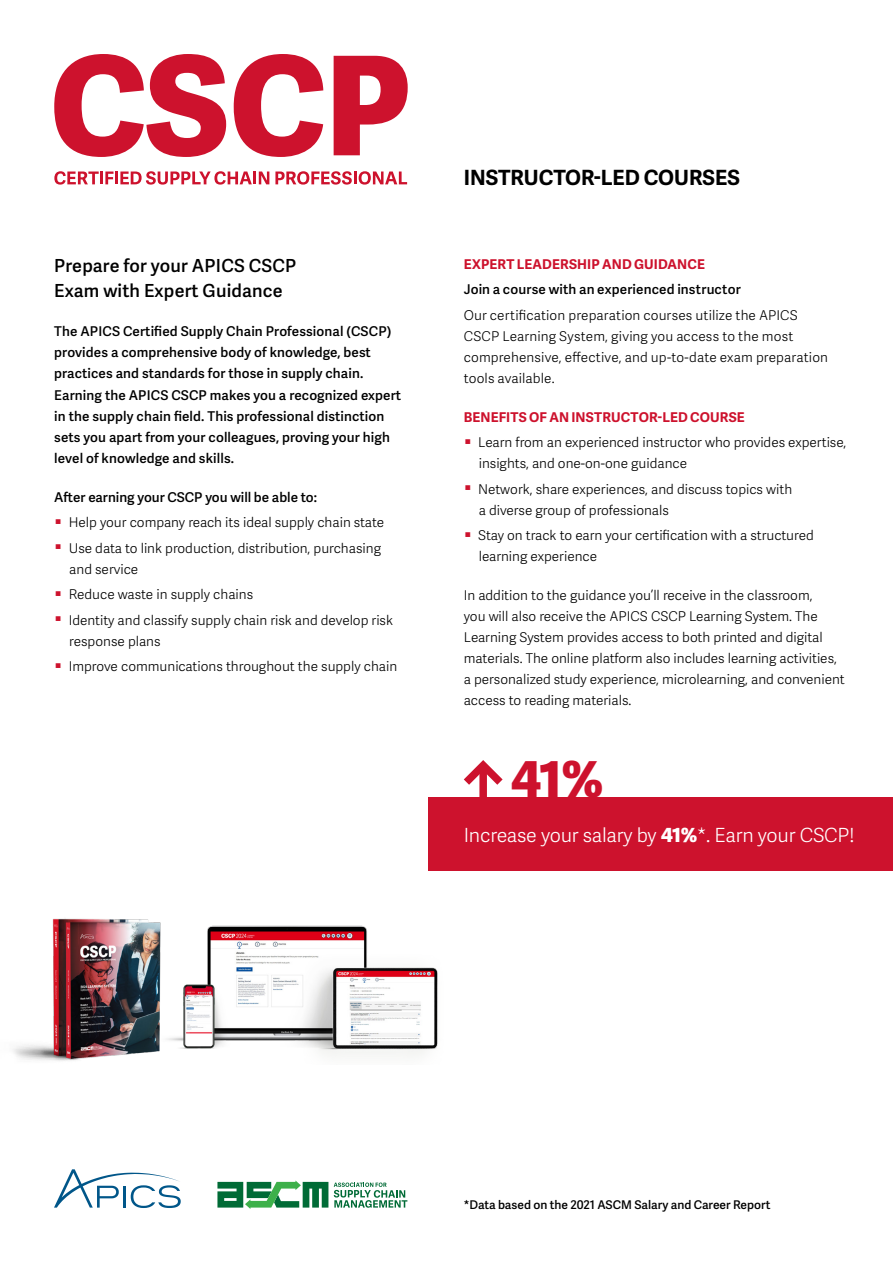
<style>
.page{position:relative;width:893px;height:1263px;background:#fff}
.page>*{position:absolute;margin:0;border:0;box-sizing:border-box;transform-origin:0 0}
.t1{font:800 49.5px "Adelle Sans";color:#cd122d}
.t2{font:700 21px "Adelle Sans";color:#000}
.t3{font:300 19.5px "Adelle Sans";letter-spacing:-.01em;color:#fff}
.t4{font:18px/25.5px "Adelle Sans Sb";letter-spacing:.01em;color:#000}
.t5{font:300 13.5px/21px "Adelle Sans";color:#000}
.t6{font:13.5px/21px "Adelle Sans Sb";letter-spacing:.01em;color:#000}
.t7{font:700 13.5px "Adelle Sans";letter-spacing:.01em;color:#cd122d}
.t8{font:12px "Adelle Sans Sb";color:#000}
.s1{color:#cd122d}
.s2{font-weight:700;color:#cd122d}
.s3{font-weight:800}
</style>
<div class="page">
<svg style="left:54px;top:54px;width:172px;height:103px"></svg>
<svg style="left:234px;top:54px;width:89px;height:103px"></svg>
<svg style="left:334px;top:56px;width:74px;height:99px"></svg>
<svg style="left:54px;top:171px;width:215px;height:14px"></svg>
<svg style="left:275px;top:171px;width:132px;height:14px"></svg>
<div style="left:428px;top:797px;width:465px;height:74px;background:#cd122d"></div>
<div style="left:479px;top:765px;width:8px;height:37px;background:#cd122d"></div>
<svg style="left:463px;top:760px;width:40px;height:33px"></svg>
<svg style="left:54px;top:1169px;width:127px;height:39px"></svg>
<svg style="left:334px;top:1182px;width:73px;height:26px"></svg>
<svg style="left:217px;top:1180px;width:111px;height:29px"></svg>
<img style="left:13px;top:918px;width:425px;height:143px">
<h3 class="t4" style="left:54px;top:252px;width:243px">Prepare for your APICS CSCP<br>Exam with Expert Guidance</h3>
<p class="t6" style="left:54px;top:321px;width:348px">The APICS Certified Supply Chain Professional (CSCP) provides a comprehensive body of knowledge, best practices and standards for those in supply chain.<br>Earning the APICS CSCP makes you a recognized expert in the supply chain field. This professional distinction sets you apart from your colleagues, proving your high level of knowledge and skills.</p>
<p class="t6" style="left:54px;top:486px;width:264px">After earning your CSCP you will be able to:</p>
<p class="t5" style="left:54px;top:509px;width:331px;line-height:25.5px"><span class="s1">Q</span> Help your company reach its ideal supply chain state<br><span class="s1">Q</span> Use data to link production, distribution, purchasing</p>
<p class="t5" style="left:54px;top:556px;width:340px;line-height:25.5px;text-indent:15px">and service<br><span class="s1">Q</span> Reduce waste in supply chains<br><span class="s1">Q</span> Identity and classify supply chain risk and develop risk</p>
<p class="t5" style="left:54px;top:628px;width:344px;line-height:25.5px;text-indent:15px">response plans<br><span class="s1">Q</span> Improve communications throughout the supply chain</p>
<h2 class="t2" style="left:464px;top:162px;width:278px">INSTRUCTOR-LED COURSES</h2>
<p class="t7" style="left:464px;top:254px;width:243px">EXPERT LEADERSHIP AND GUIDANCE</p>
<p class="t6" style="left:464px;top:278px;width:278px">Join a course with an experienced instructor</p>
<p class="t5" style="left:464px;top:304px;width:366px">Our certification preparation courses utilize the APICS CSCP Learning System, giving you access to the most comprehensive, effective, and up-to-date exam preparation tools available.</p>
<p class="t5" style="left:464px;top:404px;width:384px;line-height:25.5px"><span class="s2">BENEFITS OF AN INSTRUCTOR-LED COURSE<br></span><span class="s1">Q</span> Learn from an experienced instructor who provides expertise,</p>
<p class="t5" style="left:464px;top:450px;width:330px;line-height:25.5px;text-indent:15px">insights, and one-on-one guidance<br><span class="s1">Q</span> Network, share experiences, and discuss topics with</p>
<p class="t5" style="left:464px;top:497px;width:351px;line-height:25.5px;text-indent:15px">a diverse group of professionals<br><span class="s1">Q</span> Stay on track to earn your certification with a structured</p>
<p class="t5" style="left:479px;top:545px;width:120px">learning experience</p>
<p class="t5" style="left:464px;top:584px;width:382px">In addition to the guidance you’ll receive in the classroom,<br>you will also receive the APICS CSCP Learning System. The Learning System provides access to both printed and digital materials. The online platform also includes learning activities, a personalized study experience, microlearning, and convenient access to reading materials.</p>
<h1 class="t1" style="left:510px;top:743px;width:95px">41%</h1>
<h3 class="t3" style="left:464px;top:821px;width:392px">Increase your salary by <span class="s3">41%</span>*. Earn your CSCP!</h3>
<p class="t8" style="left:464px;top:1196px;width:308px">*Data based on the 2021 ASCM Salary and Career Report</p>
</div>
